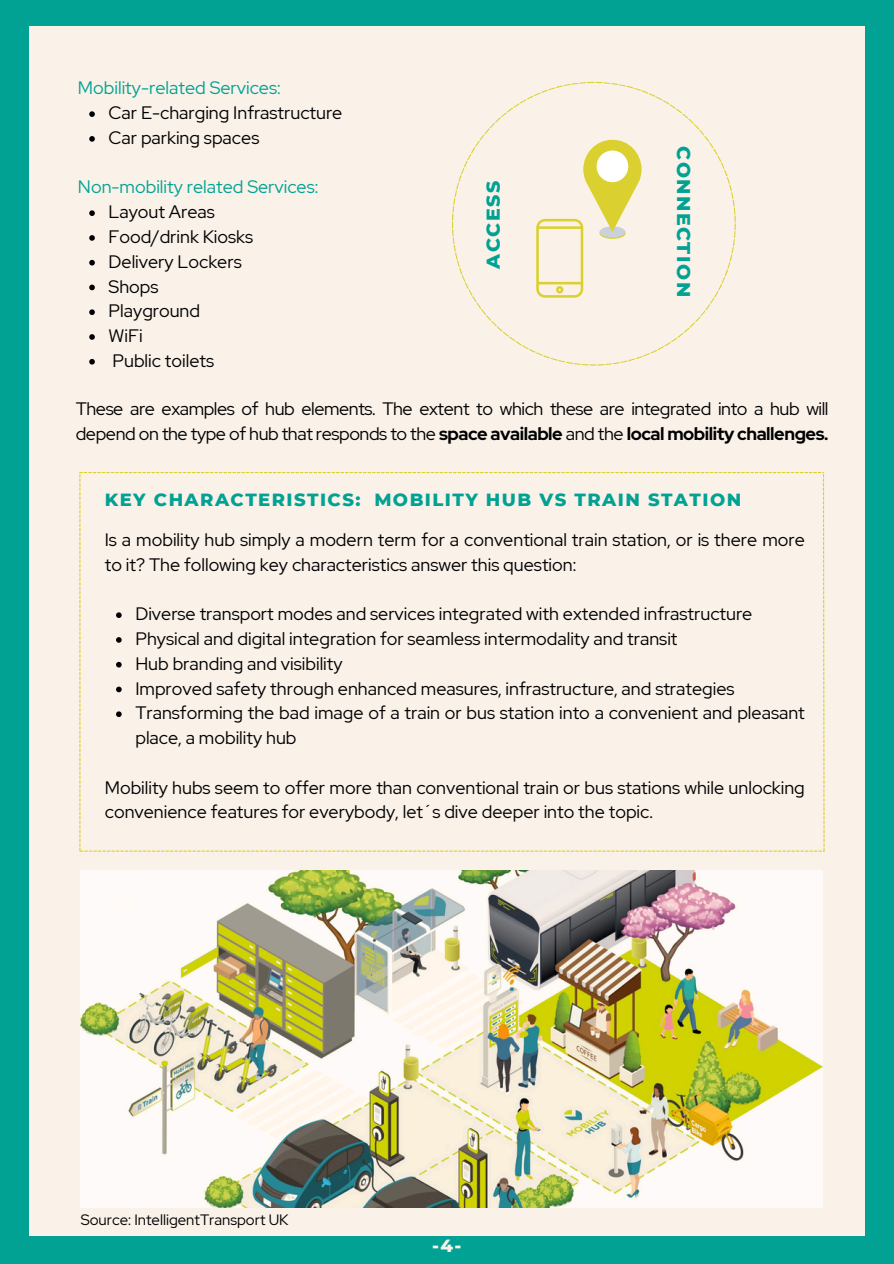
<style>
.page{position:relative;width:894px;height:1264px;background:#fff}
.page>*{position:absolute;margin:0;border:0;box-sizing:border-box;transform-origin:0 0}
.t1{font:800 18.9px "Montserrat";letter-spacing:.08em;color:#01a293}
.t2{font:18px/24.8px "Red Hat Display";color:#000001}
.t3{font:18px/24.8px "Red Hat Display";letter-spacing:-.025em;color:#000001}
.t4{font:18px "Red Hat Display";color:#01a293}
.t5{font:800 18px "Montserrat";letter-spacing:.08em;color:#01a293}
.t6{font:800 18px "Montserrat";color:#faf2e9}
.t7{font:15px "Red Hat Display";color:#000001}
.s1{font-weight:700}
</style>
<div class="page">
<div style="left:0;top:0;width:893px;height:1263px;background:#01a293"></div>
<div style="left:29px;top:26px;width:835px;height:1210px;background:#faf2e9"></div>
<svg style="left:79px;top:472px;width:745px;height:379px"></svg>
<img style="left:81px;top:870px;width:741px;height:337px">
<svg style="left:452px;top:82px;width:283px;height:283px"></svg>
<svg style="left:89px;top:111px;width:6px;height:6px"></svg>
<svg style="left:89px;top:136px;width:6px;height:6px"></svg>
<svg style="left:89px;top:210px;width:6px;height:6px"></svg>
<svg style="left:89px;top:235px;width:6px;height:6px"></svg>
<svg style="left:89px;top:260px;width:6px;height:5px"></svg>
<svg style="left:89px;top:285px;width:6px;height:5px"></svg>
<svg style="left:89px;top:309px;width:6px;height:6px"></svg>
<svg style="left:89px;top:334px;width:6px;height:6px"></svg>
<svg style="left:89px;top:359px;width:6px;height:5px"></svg>
<p class="t4" style="left:78px;top:76px;width:204px">Mobility-related Services:</p>
<p class="t2" style="left:109px;top:100px;width:235px">Car E-charging Infrastructure</p>
<h1 class="t2" style="left:109px;top:125px;width:152px">Car parking spaces</h1>
<h2 class="t4" style="left:78px;top:175px;width:242px">Non-mobility related Services:</h2>
<h1 class="t2" style="left:109px;top:199px;width:108px">Layout Areas</h1>
<h1 class="t2" style="left:109px;top:224px;width:146px">Food/drink Kiosks</h1>
<h2 class="t2" style="left:109px;top:249px;width:135px">Delivery Lockers</h2>
<p class="t2" style="left:109px;top:274px;width:51px">Shops</p>
<p class="t2" style="left:109px;top:298px;width:93px">Playground</p>
<p class="t2" style="left:109px;top:323px;width:36px">WiFi</p>
<p class="t2" style="left:112px;top:348px;width:103px">Public toilets</p>
<h2 class="t3" style="left:76px;top:396px;width:754px">These are examples of hub elements. The extent to which these are integrated into a hub will depend on the type of hub that responds to the <span class="s1">space available</span> and the <span class="s1">local mobility challenges.</span></h2>
<p class="t1" style="left:695px;top:146px;width:152px;rotate:90deg">CONNECTION</p>
<p class="t1" style="left:481px;top:269px;width:89px;rotate:-90deg">ACCESS</p>
<h1 class="t5" style="left:105px;top:488px;width:257px">KEY CHARACTERISTICS:</h1>
<p class="t5" style="left:374px;top:488px;width:368px">MOBILITY HUB VS TRAIN STATION</p>
<h2 class="t2" style="left:105px;top:527px;width:701px">Is a mobility hub simply a modern term for a conventional train station, or is there more to it? The following key characteristics answer this question:</h2>
<p class="t2" style="left:135px;top:601px;width:618px">Diverse transport modes and services integrated with extended infrastructure</p>
<p class="t2" style="left:135px;top:626px;width:543px">Physical and digital integration for seamless intermodality and transit</p>
<h2 class="t2" style="left:135px;top:651px;width:209px">Hub branding and visibility</h2>
<p class="t2" style="left:135px;top:675px;width:600px">Improved safety through enhanced measures, infrastructure, and strategies</p>
<p class="t2" style="left:135px;top:700px;width:670px">Transforming the bad image of a train or bus station into a convenient and pleasant place, a mobility hub</p>
<p class="t2" style="left:105px;top:774px;width:701px">Mobility hubs seem to offer more than conventional train or bus stations while unlocking convenience features for everybody, let´s dive deeper into the topic.</p>
<p class="t7" style="left:81px;top:1210px;width:209px">Source: IntelligentTransport UK</p>
<p class="t6" style="left:432px;top:1234px;width:31px">-4-</p>
</div>
